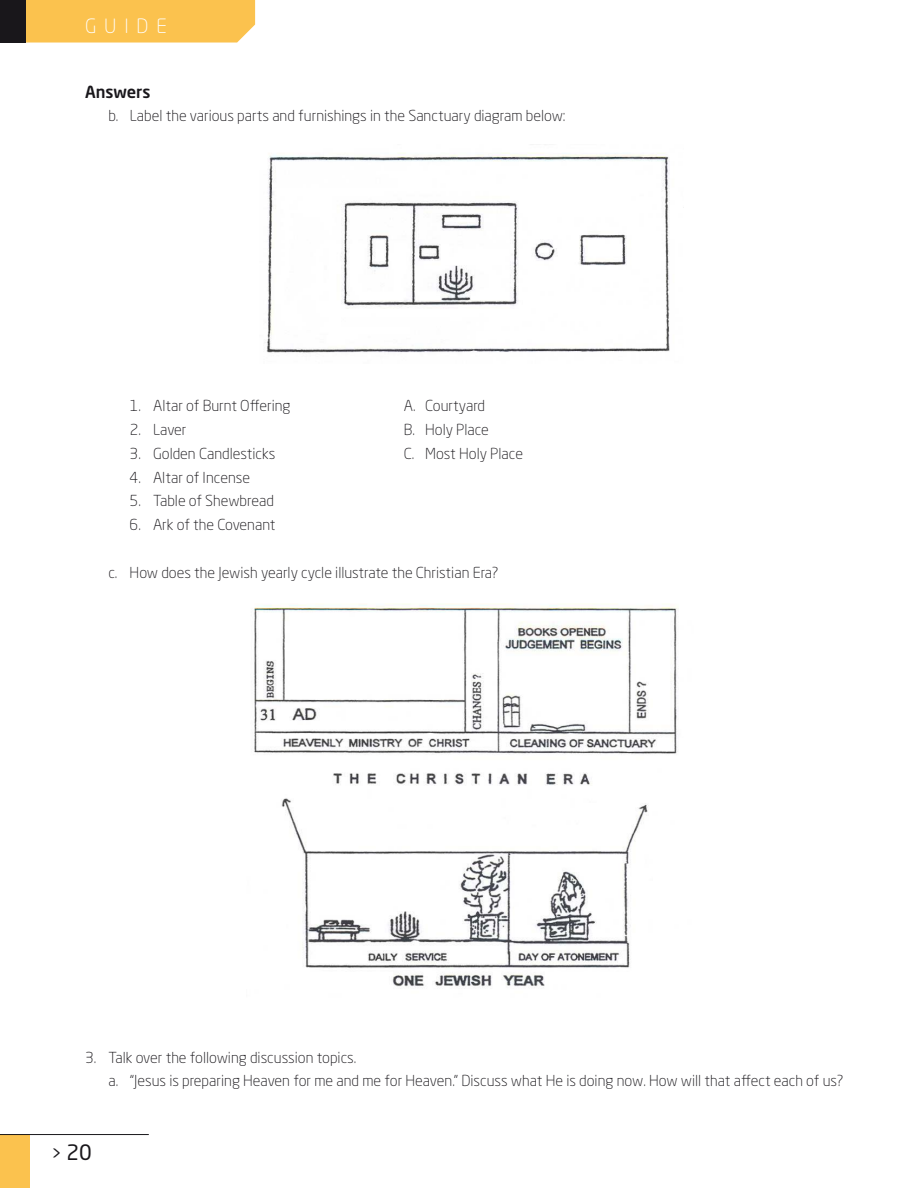
<style>
.page{position:relative;width:918px;height:1188px;background:#fff}
.page>*{position:absolute;margin:0;border:0;box-sizing:border-box;transform-origin:0 0}
.t1{font:21px "Neo Sans Std";color:#19171b}
.t2{font:300 19.5px "Neo Sans Std";letter-spacing:.4em;color:#fff}
.t3{font:500 16.5px "Neo Sans Std";color:#19171b}
.t4{font:300 15px/23.7px "Neo Sans Std";color:#19171b}
.s1{font-size:18px}
</style>
<div class="page">
<div style="left:0;top:1135px;width:30px;height:53px;background:#fbc24e"></div>
<hr style="left:0;top:1134px;width:149px;height:1px;background:#19171b">
<div style="left:26px;top:0;width:229px;height:43px;background:#fbc24e"></div>
<div style="left:0;top:0;width:26px;height:43px;background:#19171b"></div>
<img style="left:265px;top:153px;width:405px;height:200px">
<img style="left:254px;top:604px;width:424px;height:383px">
<h2 class="t2" style="left:85px;top:15px;width:83px">GUIDE</h2>
<p class="t3" style="left:85px;top:85px;width:67px">Answers</p>
<p class="t4" style="left:108px;top:105px;width:459px">b. Label the various parts and furnishings in the Sanctuary diagram below:</p>
<p class="t4" style="left:130px;top:395px;width:162px">1. Altar of Burnt Offering</p>
<p class="t4" style="left:404px;top:395px;width:83px">A. Courtyard</p>
<p class="t4" style="left:130px;top:418px;width:58px">2. Laver</p>
<p class="t4" style="left:404px;top:418px;width:87px">B. Holy Place</p>
<p class="t4" style="left:130px;top:442px;width:147px">3. Golden Candlesticks</p>
<p class="t4" style="left:404px;top:442px;width:121px">C. Most Holy Place</p>
<p class="t4" style="left:130px;top:466px;width:122px">4. Altar of Incense</p>
<p class="t4" style="left:130px;top:490px;width:146px">5. Table of Shewbread</p>
<p class="t4" style="left:130px;top:513px;width:147px">6. Ark of the Covenant</p>
<p class="t4" style="left:108px;top:561px;width:392px">c. How does the Jewish yearly cycle illustrate the Christian Era?</p>
<p class="t4" style="left:108px;top:1046px;width:737px;text-indent:-23px">3. Talk over the following discussion topics.<br>a. “Jesus is preparing Heaven for me and me for Heaven.” Discuss what He is doing now. How will that affect each of us?</p>
<h1 class="t1" style="left:51px;top:1144px;width:42px"><span class="s1">&gt;</span> 20</h1>
</div>
